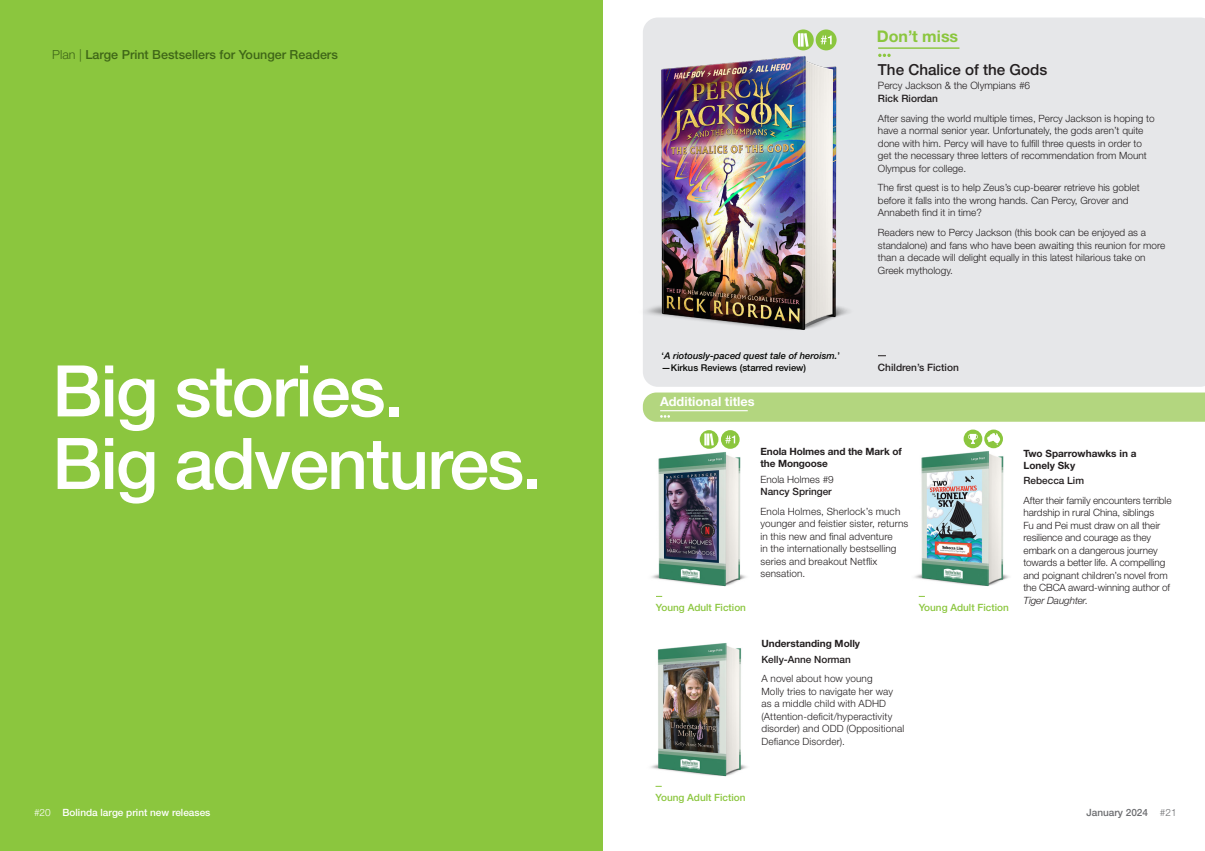
<style>
.page{position:relative;width:1205px;height:851px;background:#fff}
.page>*{position:absolute;margin:0;border:0;box-sizing:border-box;transform-origin:0 0}
.Body_Copy{font:500 71.25px/72.5px "Helvetica Neue LT Std";letter-spacing:-.025em;color:#fff}
.t1{font:700 16px "Helvetica Neue LT Std";color:#8bc63e}
.Box_-_01_Heading{font:500 15.25px "Helvetica Neue LT Std";color:#231f20}
.t2{font:700 12.75px "Helvetica Neue LT Std";color:#fff}
.t3{font:500 12.5px "Helvetica Neue LT Std";color:#3e6617}
.Box___02_Subtitle_series{font:300 10.12px "Helvetica Neue LT Std";color:#231f20}
._05-GENRE___MONTH{font:500 10.12px "Helvetica Neue LT Std";color:#231f20}
.Box_-_01_Heading-2{font:500 10.12px "Helvetica Neue LT Std";color:#231f20}
._04_-_Teaser{font:300 10px/12.5px "Helvetica Neue LT Std";letter-spacing:.005em;color:#231f20}
.Box_-_04_Teaser{font:300 10px/12.5px "Helvetica Neue LT Std";color:#231f20}
._01_-_Title{font:700 10px/12px "Helvetica Neue LT Std";color:#231f20}
.Month{font:500 10px "Helvetica Neue LT Std";color:#8bc63e}
._03_-_Author{font:500 10px "Helvetica Neue LT Std";color:#231f20}
.t4{font:500 10px "Helvetica Neue LT Std";color:#fff}
.t5{font:500 10px "Helvetica Neue LT Std";color:#6c6d70}
._02_-_Subtitle_series{font:300 10px "Helvetica Neue LT Std";color:#231f20}
.t6{font:italic 500 9.38px/11.2px "Helvetica Neue LT Std";color:#040503}
.s1{font-weight:300}
.s2{font-style:normal}
.s3{font-style:italic}
</style>
<div class="page">
<div style="left:0;top:0;width:602px;height:850px;background:#8bc63e"></div>
<div style="left:643px;top:18px;width:562px;height:369px;background:#e6e7e9"></div>
<hr style="left:878px;top:47px;width:81px;height:2px;background:#8bc63e">
<svg style="left:878px;top:54px;width:13px;height:3px"></svg>
<img style="left:643px;top:50px;width:224px;height:285px">
<div style="left:816px;top:29px;width:20px;height:21px;background:#8bc63e;border-radius:50%"></div>
<svg style="left:820px;top:36px;width:11px;height:8px"></svg>
<img style="left:651px;top:452px;width:95px;height:135px">
<img style="left:914px;top:448px;width:95px;height:139px">
<img style="left:651px;top:643px;width:96px;height:134px">
<svg style="left:721px;top:430px;width:18px;height:19px"></svg>
<svg style="left:725px;top:435px;width:10px;height:8px"></svg>
<div style="left:643px;top:392px;width:562px;height:29px;background:#b3d67f"></div>
<svg style="left:984px;top:429px;width:19px;height:19px"></svg>
<svg style="left:987px;top:433px;width:13px;height:12px"></svg>
<svg style="left:700px;top:430px;width:18px;height:19px"></svg>
<svg style="left:704px;top:433px;width:10px;height:12px"></svg>
<div style="left:793px;top:29px;width:21px;height:21px;background:#8bc63e;border-radius:50%"></div>
<svg style="left:798px;top:33px;width:10px;height:14px"></svg>
<svg style="left:963px;top:429px;width:19px;height:19px"></svg>
<svg style="left:968px;top:434px;width:10px;height:10px"></svg>
<p class="t3" style="left:52px;top:47px;width:287px"><span class="s1">Plan |</span> Large Print Bestsellers for Younger Readers</p>
<p class="Body_Copy" style="left:52px;top:354px;width:491px">Big stories.<br>Big adventures.</p>
<p class="t6" style="left:661px;top:350px;width:180px"><span class="s2">‘</span>A riotously-paced quest tale of heroism.<span class="s2">’ —Kirkus Reviews (starred review)</span></p>
<p class="t2" style="left:660px;top:393px;width:96px">Additional titles</p>
<p class="t1" style="left:877px;top:26px;width:83px">Don’t miss</p>
<p class="Box_-_01_Heading" style="left:878px;top:60px;width:171px">The Chalice of the Gods</p>
<p class="Box___02_Subtitle_series" style="left:878px;top:80px;width:154px">Percy Jackson &amp; the Olympians #6</p>
<p class="Box_-_01_Heading-2" style="left:878px;top:92px;width:62px">Rick Riordan</p>
<p class="Box_-_04_Teaser" style="left:878px;top:112px;width:278px">After saving the world multiple times, Percy Jackson is hoping to have a normal senior year. Unfortunately, the gods aren’t quite done with him. Percy will have to fulfill three quests in order to get the necessary three letters of recommendation from Mount Olympus for college.</p>
<p class="Box_-_04_Teaser" style="left:878px;top:181px;width:263px">The first quest is to help Zeus’s cup-bearer retrieve his goblet before it falls into the wrong hands. Can Percy, Grover and<br>Annabeth find it in time?</p>
<p class="Box_-_04_Teaser" style="left:878px;top:226px;width:289px">Readers new to Percy Jackson (this book can be enjoyed as a standalone) and fans who have been awaiting this reunion for more than a decade will delight equally in this latest hilarious take on Greek mythology.</p>
<p class="_05-GENRE___MONTH" style="left:878px;top:361px;width:82px">Children’s Fiction</p>
<p class="Month" style="left:656px;top:601px;width:92px">Young Adult Fiction</p>
<p class="_01_-_Title" style="left:760px;top:445px;width:143px">Enola Holmes and the Mark of the Mongoose</p>
<p class="_02_-_Subtitle_series" style="left:760px;top:473px;width:75px">Enola Holmes #9</p>
<p class="_03_-_Author" style="left:760px;top:485px;width:73px">Nancy Springer</p>
<p class="_04_-_Teaser" style="left:760px;top:504px;width:149px">Enola Holmes, Sherlock’s much younger and feistier sister, returns in this new and final adventure<br>in the internationally bestselling series and breakout Netflix sensation.</p>
<p class="Month" style="left:919px;top:601px;width:92px">Young Adult Fiction</p>
<p class="_01_-_Title" style="left:761px;top:637px;width:100px">Understanding Molly</p>
<p class="_03_-_Author" style="left:761px;top:653px;width:91px">Kelly-Anne Norman</p>
<p class="_04_-_Teaser" style="left:761px;top:672px;width:144px">A novel about how young<br>Molly tries to navigate her way as a middle child with ADHD (Attention-deficit/hyperactivity disorder) and ODD (Oppositional<br>Defiance Disorder).</p>
<p class="_01_-_Title" style="left:1023px;top:446px;width:114px">Two Sparrowhawks in a<br>Lonely Sky</p>
<p class="_03_-_Author" style="left:1023px;top:474px;width:62px">Rebecca Lim</p>
<p class="_04_-_Teaser" style="left:1023px;top:493px;width:150px">After their family encounters terrible hardship in rural China, siblings<br>Fu and Pei must draw on all their resilience and courage as they embark on a dangerous journey towards a better life. A compelling and poignant children’s novel from the CBCA award-winning author of<br><span class="s3">Tiger Daughter</span>.</p>
<p class="Month" style="left:655px;top:791px;width:92px">Young Adult Fiction</p>
<p class="t4" style="left:34px;top:805px;width:178px"><span class="s1">#20</span> Bolinda large print new releases</p>
<p class="t5" style="left:1086px;top:805px;width:92px">January 2024 <span class="s1">#21</span></p>
</div>
